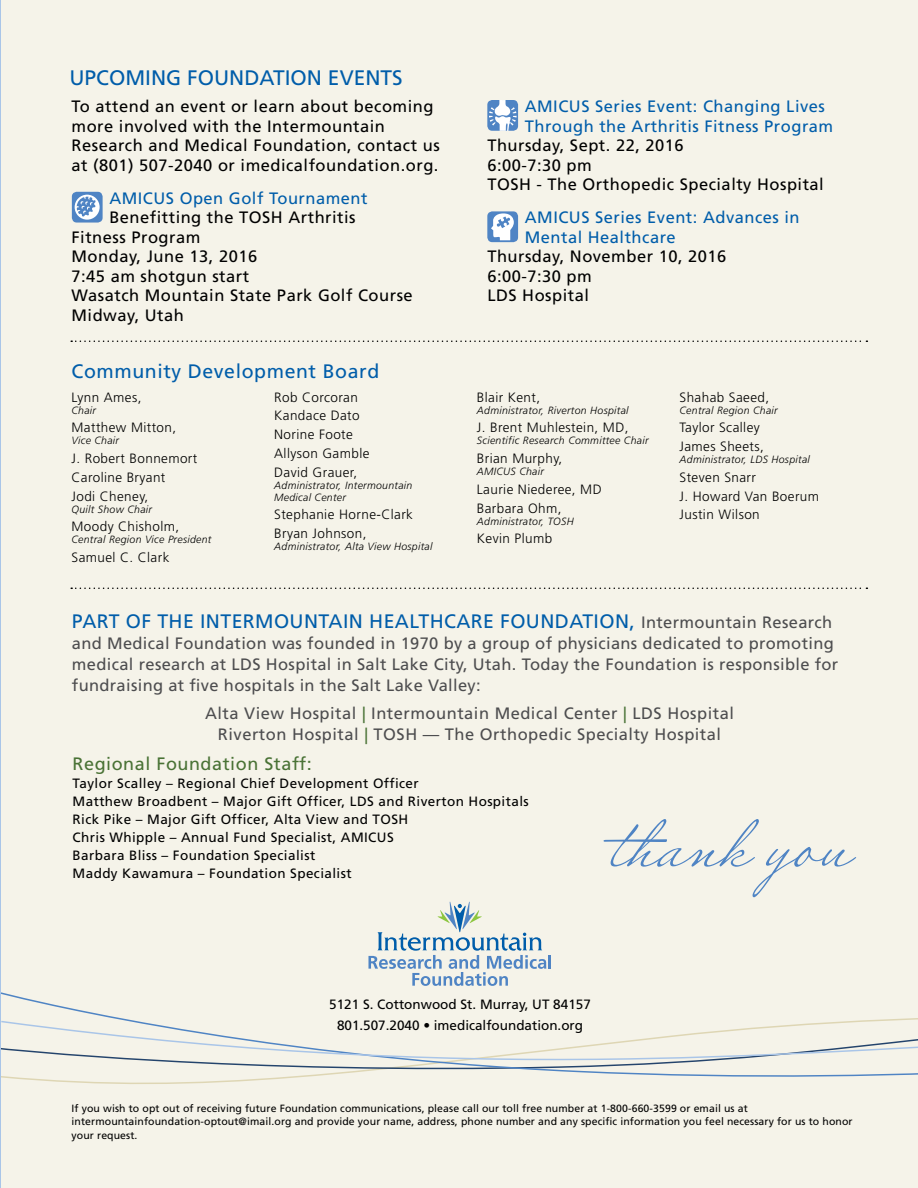
<style>
.page{position:relative;width:918px;height:1188px;background:#f5f3e9}
.page>*{position:absolute;margin:0;border:0;box-sizing:border-box;transform-origin:0 0}
.t1{font:72px "Miss Robertson";color:#4f84c4}
.t2{font:21px "Frutiger LT Std";color:#005daa}
.t3{font:19.5px "Frutiger LT Std";letter-spacing:.02em;color:#005daa}
.t4{font:18px "Frutiger LT Std";letter-spacing:.03em;color:#497235}
.t5{font:16.5px/19.5px "Frutiger LT Std";letter-spacing:.03em;color:#000}
.t6{font:16.5px/21px "Frutiger LT Std";letter-spacing:.02em;color:#4d4d4f}
.t7{font:16.5px/19.5px "Frutiger LT Std";letter-spacing:.03em;color:#005daa}
.t8{font:300 13.5px/18.8px "Frutiger";letter-spacing:.03em;color:#000}
.t9{font:13.5px/18px "Frutiger LT Std";letter-spacing:.03em;color:#000}
.t10{font:13.5px/21px "Frutiger LT Std";color:#000;text-align:center}
.t11{font:italic 300 10.5px/12px "Frutiger";letter-spacing:.03em;color:#000}
.t12{font:10.5px/13.5px "Frutiger LT Std";letter-spacing:.01em;color:#000}
.s1{font-size:16.5px;color:#4d4d4f}
.s2{color:#497235}
</style>
<div class="page">
<svg style="left:1px;top:992px;width:917px;height:28px"></svg>
<svg style="left:1px;top:1020px;width:917px;height:64px"></svg>
<hr style="left:0;top:0;width:1px;height:1188px;background:#a9c5e8">
<svg style="left:71px;top:588px;width:796px;height:1px"></svg>
<svg style="left:71px;top:340px;width:796px;height:2px"></svg>
<div style="left:487px;top:100px;width:31px;height:31px;background:#4f84c4;border-radius:5px"></div>
<svg style="left:489px;top:100px;width:28px;height:31px"></svg>
<div style="left:487px;top:211px;width:31px;height:31px;background:#4f84c4;border-radius:5px"></div>
<svg style="left:491px;top:213px;width:23px;height:27px"></svg>
<svg style="left:368px;top:902px;width:183px;height:84px"></svg>
<div style="left:72px;top:192px;width:31px;height:31px;background:#4f84c4;border-radius:5px"></div>
<svg style="left:75px;top:195px;width:25px;height:25px"></svg>
<p class="t2" style="left:69px;top:65px;width:335px">UPCOMING FOUNDATION EVENTS</p>
<p class="t5" style="left:72px;top:97px;width:370px">To attend an event or learn about becoming more involved with the Intermountain Research and Medical Foundation, contact us at (801) 507-2040 or imedicalfoundation.org.</p>
<p class="t7" style="left:109px;top:188px;width:260px">AMICUS Open Golf Tournament</p>
<p class="t5" style="left:72px;top:208px;width:343px;text-indent:38px">Benefitting the TOSH Arthritis<br>Fitness Program<br>Monday, June 13, 2016<br>7:45 am shotgun start<br>Wasatch Mountain State Park Golf Course<br>Midway, Utah</p>
<p class="t3" style="left:72px;top:359px;width:309px">Community Development Board</p>
<p class="t8" style="left:72px;top:387px;width:71px">Lynn Ames,</p>
<p class="t11" style="left:72px;top:404px;width:26px">Chair</p>
<p class="t8" style="left:72px;top:418px;width:106px">Matthew Mitton,</p>
<p class="t11" style="left:72px;top:435px;width:49px">Vice Chair</p>
<p class="t8" style="left:72px;top:449px;width:127px">J. Robert Bonnemort<br>Caroline Bryant<br>Jodi Cheney,</p>
<p class="t11" style="left:72px;top:503px;width:82px">Quilt Show Chair</p>
<p class="t8" style="left:72px;top:517px;width:109px">Moody Chisholm,</p>
<p class="t11" style="left:72px;top:534px;width:141px">Central Region Vice President</p>
<p class="t8" style="left:72px;top:548px;width:99px">Samuel C. Clark</p>
<p class="t8" style="left:274px;top:387px;width:97px">Rob Corcoran<br>Kandace Dato<br>Norine Foote<br>Allyson Gamble<br>David Grauer,</p>
<p class="t11" style="left:274px;top:479px;width:140px">Administrator, Intermountain<br>Medical Center</p>
<p class="t8" style="left:274px;top:505px;width:140px">Stephanie Horne-Clark<br>Bryan Johnson,</p>
<p class="t11" style="left:274px;top:540px;width:160px">Administrator, Alta View Hospital</p>
<p class="t7" style="left:525px;top:97px;width:310px">AMICUS Series Event: Changing Lives<br>Through the Arthritis Fitness Program</p>
<p class="t5" style="left:487px;top:136px;width:338px">Thursday, Sept. 22, 2016<br>6:00-7:30 pm<br>TOSH - The Orthopedic Specialty Hospital</p>
<p class="t7" style="left:525px;top:208px;width:276px">AMICUS Series Event: Advances in<br>Mental Healthcare</p>
<p class="t5" style="left:487px;top:247px;width:241px">Thursday, November 10, 2016<br>6:00-7:30 pm<br>LDS Hospital</p>
<p class="t8" style="left:477px;top:387px;width:65px">Blair Kent,</p>
<p class="t11" style="left:477px;top:404px;width:153px">Administrator, Riverton Hospital</p>
<p class="t8" style="left:477px;top:418px;width:153px">J. Brent Muhlestein, MD,</p>
<p class="t11" style="left:477px;top:435px;width:173px">Scientific Research Committee Chair</p>
<p class="t8" style="left:477px;top:449px;width:87px">Brian Murphy,</p>
<p class="t11" style="left:477px;top:465px;width:69px">AMICUS Chair</p>
<p class="t8" style="left:477px;top:480px;width:126px">Laurie Niederee, MD<br>Barbara Ohm,</p>
<p class="t11" style="left:477px;top:515px;width:98px">Administrator, TOSH</p>
<p class="t8" style="left:477px;top:529px;width:77px">Kevin Plumb</p>
<p class="t8" style="left:680px;top:387px;width:91px">Shahab Saeed,</p>
<p class="t11" style="left:680px;top:404px;width:100px">Central Region Chair</p>
<p class="t8" style="left:680px;top:418px;width:86px">Taylor Scalley<br>James Sheets,</p>
<p class="t11" style="left:680px;top:453px;width:132px">Administrator, LDS Hospital</p>
<p class="t8" style="left:680px;top:468px;width:141px">Steven Snarr<br>J. Howard Van Boerum<br>Justin Wilson</p>
<p class="t3" style="left:72px;top:610px;width:762px">PART OF THE INTERMOUNTAIN HEALTHCARE FOUNDATION, <span class="s1">Intermountain Research</span></p>
<p class="t6" style="left:72px;top:633px;width:768px">and Medical Foundation was founded in 1970 by a group of physicians dedicated to promoting medical research at LDS Hospital in Salt Lake City, Utah. Today the Foundation is responsible for fundraising at five hospitals in the Salt Lake Valley:</p>
<p class="t6" style="left:205px;top:703px;width:531px;text-align:center">Alta View Hospital <span class="s2">|</span> Intermountain Medical Center <span class="s2">|</span> LDS Hospital<br>Riverton Hospital <span class="s2">|</span> TOSH — The Orthopedic Specialty Hospital</p>
<p class="t4" style="left:73px;top:754px;width:241px">Regional Foundation Staff:</p>
<p class="t9" style="left:73px;top:775px;width:458px">Taylor Scalley – Regional Chief Development Officer<br>Matthew Broadbent – Major Gift Officer, LDS and Riverton Hospitals Rick Pike – Major Gift Officer, Alta View and TOSH<br>Chris Whipple – Annual Fund Specialist, AMICUS<br>Barbara Bliss – Foundation Specialist<br>Maddy Kawamura – Foundation Specialist</p>
<h1 class="t1" style="left:611px;top:797px;width:244px">thank you</h1>
<p class="t10" style="left:329px;top:993px;width:263px">5121 S. Cottonwood St. Murray, UT 84157<br>801.507.2040 • imedicalfoundation.org</p>
<p class="t12" style="left:72px;top:1101px;width:783px">If you wish to opt out of receiving future Foundation communications, please call our toll free number at 1-800-660-3599 or email us at intermountainfoundation-optout@imail.org and provide your name, address, phone number and any specific information you feel necessary for us to honor your request.</p>
</div>
